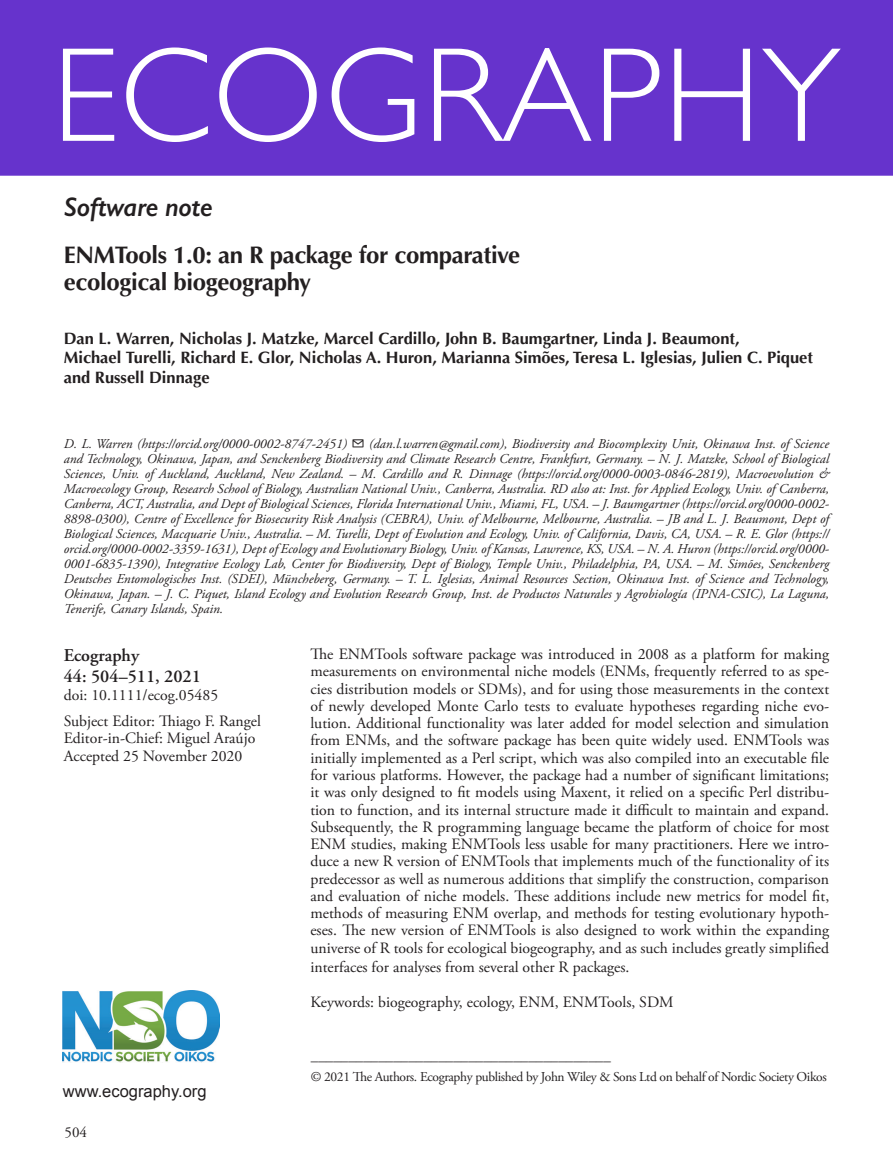
<style>
.page{position:relative;width:893px;height:1174px;background:#fff}
.page>*{position:absolute;margin:0;border:0;box-sizing:border-box;transform-origin:0 0}
.ECOG_Title{font:300 135px "Gill Sans";letter-spacing:.01em;color:#fff}
.AT_TYPE{font:italic 600 27px "Gill Sans";letter-spacing:-.015em;color:#231f20}
.CT{font:700 24px/27px "Optima LT Std";letter-spacing:-.015em;color:#231f20}
.Corres{font:600 18px "Adobe Garamond Pro";color:#231f20}
.AU{font:700 16.5px/19.5px "Optima LT Std";color:#231f20}
.t1{font:16.5px "Arial";color:#231f20}
.ABS_TXT{font:15.75px/17.2px "Adobe Garamond Pro";color:#231f20;text-align:justify}
.Keywords{font:15.75px "Adobe Garamond Pro";color:#231f20}
.Doi_No{font:15.75px "Adobe Garamond Pro";color:#231f20}
.t2{font:15px "Adobe Garamond Pro";color:#231f20}
.Address{font:italic 13.5px/15px "Adobe Garamond Pro";color:#231f20;text-align:justify}
.FM_Note{font:13.5px "Adobe Garamond Pro";letter-spacing:-.025em;color:#231f20}
</style>
<div class="page">
<div style="left:0;top:0;width:893px;height:176px;background:#63c"></div>
<img style="left:63px;top:990px;width:156px;height:72px">
<p class="ECOG_Title" style="left:52px;top:-10px;width:790px">ECOGRAPHY</p>
<p class="AT_TYPE" style="left:64px;top:191px;width:150px">Software note</p>
<p class="CT" style="left:64px;top:242px;width:458px">ENMTools 1.0: an R package for comparative ecological biogeography</p>
<p class="AU" style="left:64px;top:329px;width:751px">Dan L. Warren, Nicholas J. Matzke, Marcel Cardillo, John B. Baumgartner, Linda J. Beaumont,<br>Michael Turelli, Richard E. Glor, Nicholas A. Huron, Marianna Simões, Teresa L. Iglesias, Julien C. Piquet and Russell Dinnage</p>
<p class="Address" style="left:64px;top:436px;width:767px">D. L. Warren (https://orcid.org/0000-0002-8747-2451) ✉ (dan.l.warren@gmail.com), Biodiversity and Biocomplexity Unit, Okinawa Inst. of Science and Technology, Okinawa, Japan, and Senckenberg Biodiversity and Climate Research Centre, Frankfurt, Germany. – N. J. Matzke, School of Biological Sciences, Univ. of Auckland, Auckland, New Zealand. – M. Cardillo and R. Dinnage (https://orcid.org/0000-0003-0846-2819), Macroevolution &amp; Macroecology Group, Research School of Biology, Australian National Univ., Canberra, Australia. RD also at: Inst. for Applied Ecology, Univ. of Canberra, Canberra, ACT, Australia, and Dept of Biological Sciences, Florida International Univ., Miami, FL, USA. – J. Baumgartner (https://orcid.org/0000-0002- 8898-0300), Centre of Excellence for Biosecurity Risk Analysis (CEBRA), Univ. of Melbourne, Melbourne, Australia. – JB and L. J. Beaumont, Dept of Biological Sciences, Macquarie Univ., Australia. – M. Turelli, Dept of Evolution and Ecology, Univ. of California, Davis, CA, USA. – R. E. Glor (https:// orcid.org/0000-0002-3359-1631), Dept of Ecology and Evolutionary Biology, Univ. of Kansas, Lawrence, KS, USA. – N. A. Huron (https://orcid.org/0000- 0001-6835-1390), Integrative Ecology Lab, Center for Biodiversity, Dept of Biology, Temple Univ., Philadelphia, PA, USA. – M. Simões, Senckenberg Deutsches Entomologisches Inst. (SDEI), Müncheberg, Germany. – T. L. Iglesias, Animal Resources Section, Okinawa Inst. of Science and Technology, Okinawa, Japan. – J. C. Piquet, Island Ecology and Evolution Research Group, Inst. de Productos Naturales y Agrobiología (IPNA-CSIC), La Laguna, Tenerife, Canary Islands, Spain.</p>
<p class="Corres" style="left:64px;top:645px;width:77px">Ecography</p>
<p class="Corres" style="left:64px;top:666px;width:139px">44: 504–511, 2021</p>
<p class="Doi_No" style="left:64px;top:686px;width:156px">doi: 10.1111/ecog.05485</p>
<p class="ABS_TXT" style="left:64px;top:713px;width:199px">Subject Editor: Thiago F. Rangel</p>
<p class="ABS_TXT" style="left:64px;top:730px;width:193px">Editor-in-Chief: Miguel Araújo</p>
<p class="ABS_TXT" style="left:64px;top:747px;width:180px">Accepted 25 November 2020</p>
<p class="t1" style="left:63px;top:1080px;width:145px">www.ecography.org</p>
<p class="t2" style="left:65px;top:1123px;width:24px">504</p>
<p class="ABS_TXT" style="left:310px;top:646px;width:520px">The ENMTools software package was introduced in 2008 as a platform for making measurements on environmental niche models (ENMs, frequently referred to as spe&shy;cies distribution models or SDMs), and for using those measurements in the context of newly developed Monte Carlo tests to evaluate hypotheses regarding niche evo&shy;lution. Additional functionality was later added for model selection and simulation from ENMs, and the software package has been quite widely used. ENMTools was initially implemented as a Perl script, which was also compiled into an executable file for various platforms. However, the package had a number of significant limitations; it was only designed to fit models using Maxent, it relied on a specific Perl distribu&shy;tion to function, and its internal structure made it difficult to maintain and expand.<br>Subsequently, the R programming language became the platform of choice for most ENM studies, making ENMTools less usable for many practitioners. Here we intro&shy;duce a new R version of ENMTools that implements much of the functionality of its predecessor as well as numerous additions that simplify the construction, comparison and evaluation of niche models. These additions include new metrics for model fit, methods of measuring ENM overlap, and methods for testing evolutionary hypoth&shy;eses. The new version of ENMTools is also designed to work within the expanding universe of R tools for ecological biogeography, and as such includes greatly simplified</p>
<p class="ABS_TXT" style="left:310px;top:959px;width:321px">interfaces for analyses from several other R packages.</p>
<p class="Keywords" style="left:310px;top:992px;width:365px">Keywords: biogeography, ecology, ENM, ENMTools, SDM</p>
<p class="t2" style="left:311px;top:1051px;width:301px">––––––––––––––––––––––––––––––––––––––––</p>
<p class="FM_Note" style="left:311px;top:1068px;width:517px">© 2021 The Authors. Ecography published by John Wiley &amp; Sons Ltd on behalf of Nordic Society Oikos</p>
</div>
